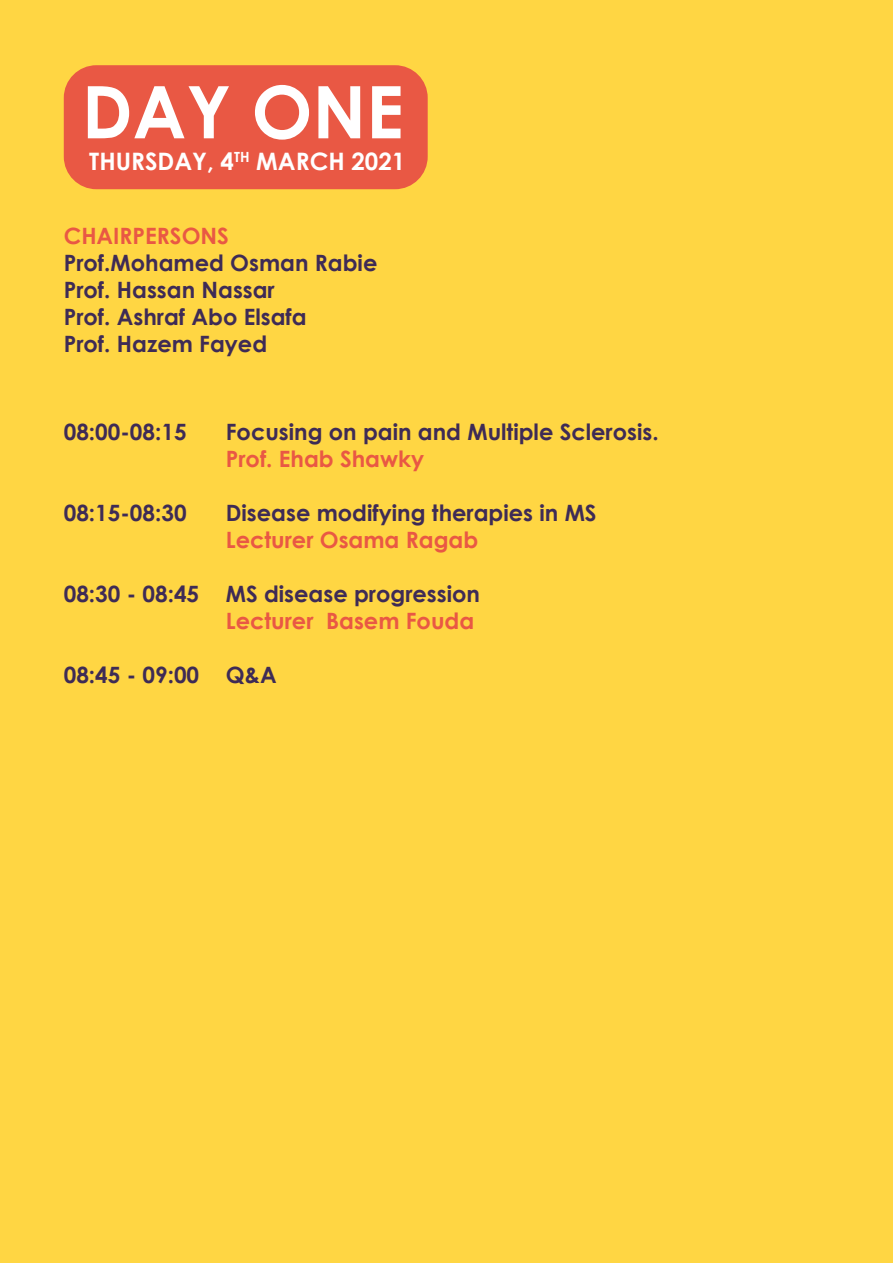
<style>
.page{position:relative;width:893px;height:1263px;background:#ffd643}
.page>*{position:absolute;margin:0;border:0;box-sizing:border-box;transform-origin:0 0}
.t1{font:700 72.45px "Century Gothic";color:#fff}
.t2{font:700 24px "Century Gothic";color:#fff}
.t3{font:700 22.5px/27px "Century Gothic";color:#3e2b56}
.t4{font:700 22.5px "Century Gothic";color:#e95844}
</style>
<div class="page">
<div style="left:64px;top:65px;width:364px;height:124px;background:#e95844;border-radius:33px"></div>
<h1 class="t1" style="left:82px;top:66px;width:323px">DAY ONE</h1>
<p class="t2" style="left:89px;top:146px;width:318px">THURSDAY, 4<sup>TH</sup> MARCH 2021</p>
<p class="t4" style="left:64px;top:221px;width:167px">CHAIRPERSONS</p>
<p class="t3" style="left:64px;top:249px;width:315px">Prof.Mohamed Osman Rabie<br>Prof. Hassan Nassar<br>Prof. Ashraf Abo Elsafa<br>Prof. Hazem Fayed</p>
<p class="t3" style="left:64px;top:418px;width:124px">08:00-08:15</p>
<p class="t3" style="left:226px;top:418px;width:434px">Focusing on pain and Multiple Sclerosis.</p>
<p class="t4" style="left:226px;top:445px;width:200px">Prof. Ehab Shawky</p>
<p class="t3" style="left:64px;top:499px;width:124px">08:15-08:30</p>
<p class="t3" style="left:226px;top:499px;width:372px">Disease modifying therapies in MS</p>
<p class="t4" style="left:226px;top:526px;width:254px">Lecturer Osama Ragab</p>
<p class="t3" style="left:64px;top:580px;width:418px">08:30 - 08:45 MS disease progression</p>
<p class="t4" style="left:226px;top:607px;width:250px">Lecturer Basem Fouda</p>
<p class="t3" style="left:64px;top:661px;width:214px">08:45 - 09:00 Q&amp;A</p>
</div>
